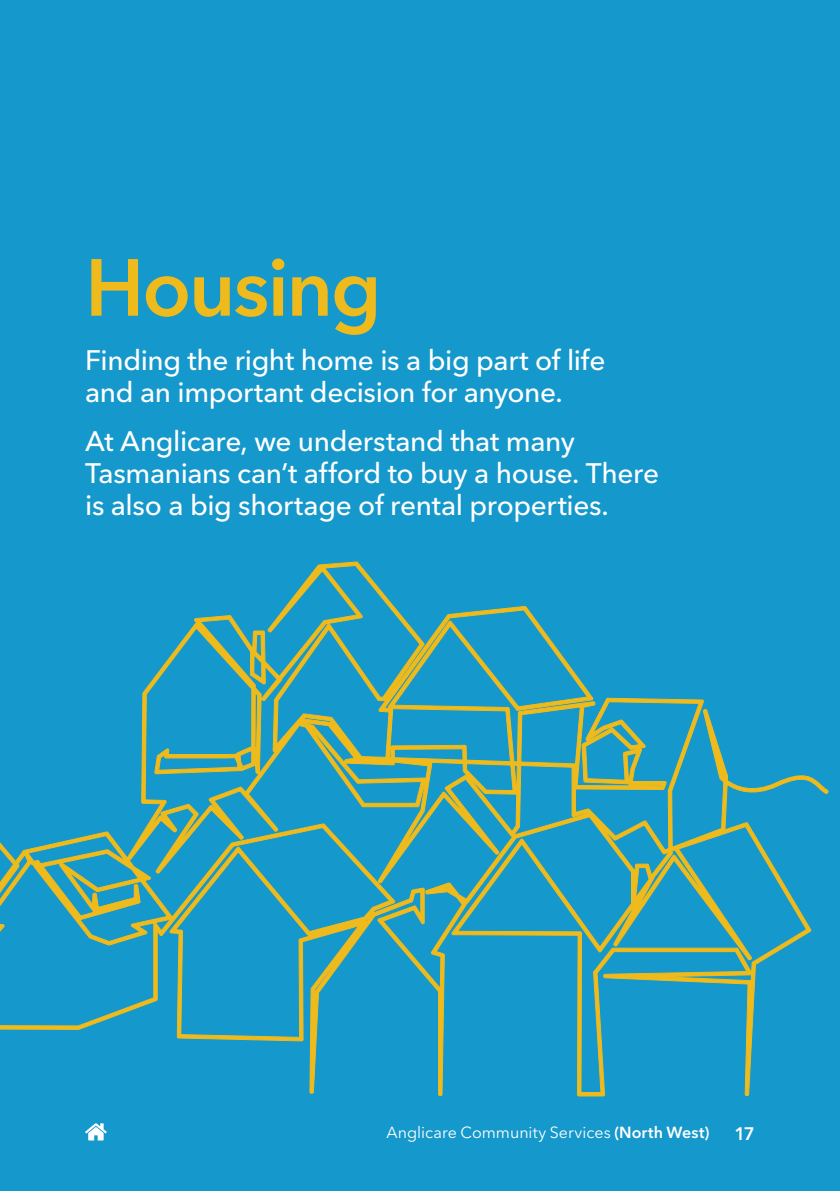
<style>
.page{position:relative;width:840px;height:1191px;background:#fff}
.page>*{position:absolute;margin:0;border:0;box-sizing:border-box;transform-origin:0 0}
.t1{font:600 80px "Avenir Next LT Pro";letter-spacing:-.025em;color:#efba1c}
.t2{font:500 28px/32px "Avenir Next LT Pro";letter-spacing:-.015em;color:#fff}
.t3{font:600 18px "Avenir Next LT Pro";color:#fff}
.t4{font:16px "Avenir Next LT Pro";color:#fff}
.s1{font-weight:600}
</style>
<div class="page">
<div style="left:0;top:0;width:839px;height:1191px;background:#1598cb"></div>
<svg style="left:0;top:561px;width:829px;height:580px"></svg>
<svg style="left:85px;top:1123px;width:22px;height:17px"></svg>
<h1 class="t1" style="left:85px;top:239px;width:298px">Housing</h1>
<p class="t2" style="left:85px;top:344px;width:521px">Finding the right home is a big part of life and an important decision for anyone.</p>
<p class="t2" style="left:85px;top:425px;width:575px">At Anglicare, we understand that many<br>Tasmanians can’t afford to buy a house. There is also a big shortage of rental properties.</p>
<p class="t4" style="left:386px;top:1122px;width:324px">Anglicare Community Services <span class="s1">(North West)</span></p>
<p class="t3" style="left:734px;top:1122px;width:22px">17</p>
</div>
